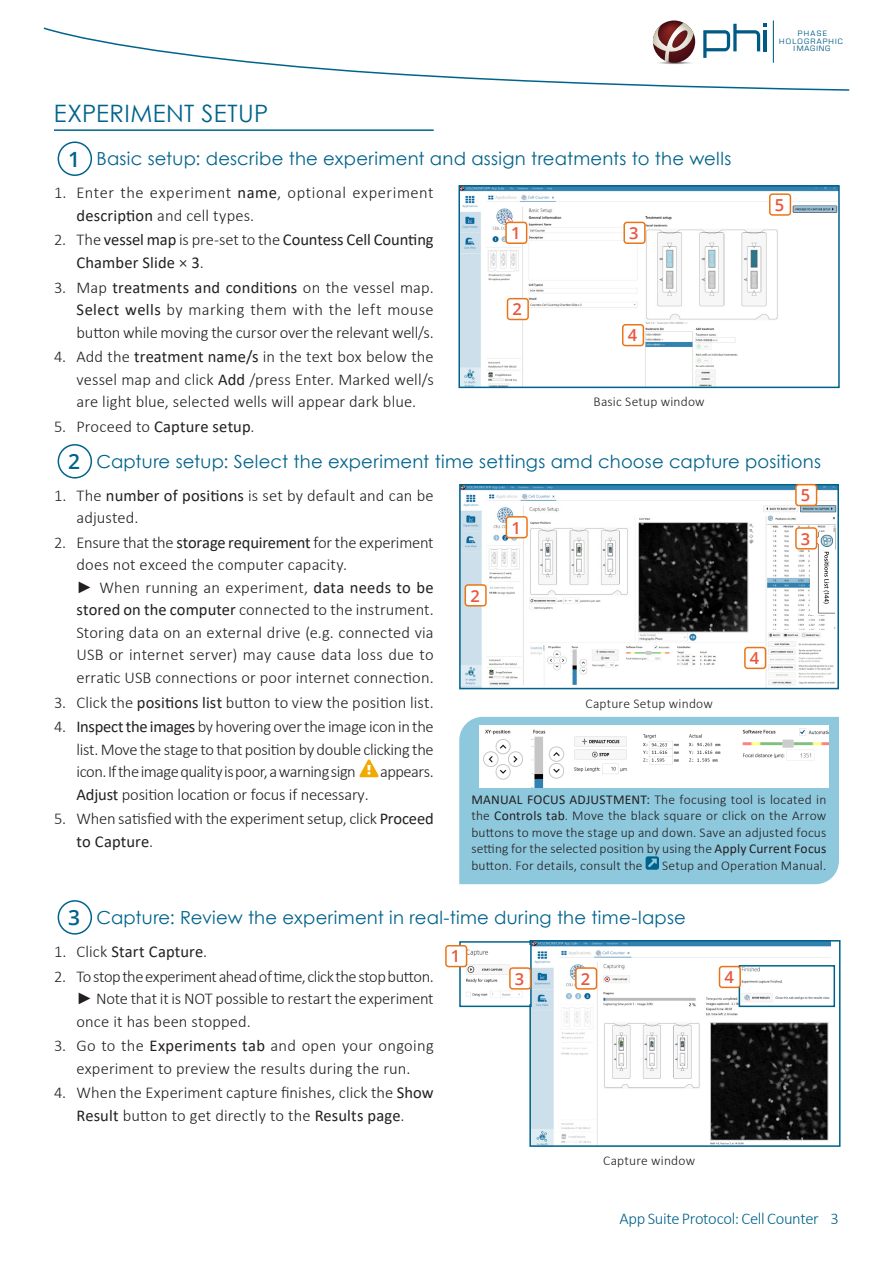
<style>
.page{position:relative;width:893px;height:1263px;background:#fff}
.page>*{position:absolute;margin:0;border:0;box-sizing:border-box;transform-origin:0 0}
.Heading_1{font:24px "Century Gothic";letter-spacing:.015em;color:#00638b}
.Heading_1-2{font:600 21px "Open Sans";color:#00638b}
.Heading_2{font:18px "Century Gothic";letter-spacing:.015em;color:#00638b}
.t1{font:300 16.5px/22.5px "Calibri";letter-spacing:.005em;color:#231f20;text-align:justify}
.t2{font:16.5px/22.5px "Calibri";letter-spacing:.005em;color:#231f20}
.t3{font:300 16.5px/22.5px "Calibri";letter-spacing:.03em;color:#231f20}
.t4{font:300 16.5px/22.5px "Calibri";letter-spacing:-.015em;color:#231f20}
.t5{font:300 16.5px "Calibri";letter-spacing:-.02em;color:#00638b}
.Paragraph{font:600 16.5px "Open Sans";color:#ea563c}
.t6{font:300 16.5px "Calibri";letter-spacing:-.03em;color:#231f20}
.Notes{font:300 13.5px/16.5px "Calibri";letter-spacing:.015em;color:#231f20;text-align:justify}
.Image_text{font:300 13.5px "Calibri";letter-spacing:.015em;color:#231f20}
.t7{font:8.1px/7.8px "Eurostile";letter-spacing:.15em;color:#005a84;text-align:center}
.s1{font-weight:400}
.s2{font-weight:300}
.s3{font-family:"Century Gothic";font-weight:400}
</style>
<div class="page">
<svg style="left:43px;top:26px;width:807px;height:65px"></svg>
<svg style="left:703px;top:24px;width:64px;height:34px"></svg>
<svg style="left:653px;top:20px;width:42px;height:43px"></svg>
<svg style="left:652px;top:23px;width:45px;height:42px"></svg>
<hr style="left:773px;top:20px;width:1px;height:43px;background:#005a84">
<div style="left:459px;top:717px;width:380px;height:167px;background:#8ec8dd"></div>
<hr style="left:54px;top:129px;width:380px;height:2px;background:#00638b">
<div style="left:58px;top:141px;width:34px;height:35px;border:2px solid #00638b;border-radius:50%"></div>
<img style="left:461px;top:188px;width:376px;height:197px">
<div style="left:458px;top:185px;width:382px;height:203px;border:2px solid #00638b"></div>
<div style="left:506px;top:222px;width:21px;height:21px;background:#fff;border-radius:3px"></div>
<div style="left:505px;top:222px;width:22px;height:22px;border:2px solid #eb7516;border-radius:3px"></div>
<div style="left:624px;top:222px;width:21px;height:21px;background:#fff;border-radius:3px"></div>
<div style="left:623px;top:222px;width:23px;height:22px;border:2px solid #eb7516;border-radius:3px"></div>
<div style="left:770px;top:194px;width:20px;height:21px;background:#fff;border-radius:3px"></div>
<div style="left:769px;top:193px;width:22px;height:23px;border:2px solid #eb7516;border-radius:3px"></div>
<div style="left:623px;top:325px;width:20px;height:21px;background:#fff;border-radius:3px"></div>
<div style="left:622px;top:324px;width:22px;height:22px;border:2px solid #eb7516;border-radius:3px"></div>
<div style="left:507px;top:299px;width:21px;height:20px;background:#fff;border-radius:3px"></div>
<div style="left:507px;top:298px;width:22px;height:22px;border:2px solid #eb7516;border-radius:3px"></div>
<img style="left:532px;top:943px;width:299px;height:201px">
<div style="left:529px;top:940px;width:311px;height:207px;border:2px solid #00638b"></div>
<img style="left:462px;top:947px;width:61px;height:51px">
<div style="left:459px;top:941px;width:73px;height:66px;border:2px solid #00638b"></div>
<img style="left:742px;top:968px;width:89px;height:36px">
<div style="left:739px;top:965px;width:96px;height:42px;border:2px solid #00638b"></div>
<div style="left:58px;top:900px;width:34px;height:35px;border:2px solid #00638b;border-radius:50%"></div>
<div style="left:446px;top:946px;width:21px;height:20px;background:#fff;border-radius:3px"></div>
<div style="left:445px;top:945px;width:22px;height:22px;border:2px solid #eb7516;border-radius:3px"></div>
<div style="left:510px;top:968px;width:20px;height:21px;background:#fff;border-radius:3px"></div>
<div style="left:509px;top:967px;width:22px;height:23px;border:2px solid #eb7516;border-radius:3px"></div>
<div style="left:576px;top:968px;width:20px;height:21px;background:#fff;border-radius:3px"></div>
<div style="left:575px;top:967px;width:22px;height:23px;border:2px solid #eb7516;border-radius:3px"></div>
<div style="left:719px;top:966px;width:21px;height:21px;background:#fff;border-radius:3px"></div>
<div style="left:719px;top:966px;width:22px;height:22px;border:2px solid #eb7516;border-radius:3px"></div>
<img style="left:462px;top:487px;width:374px;height:199px">
<div style="left:459px;top:484px;width:380px;height:205px;border:2px solid #00638b"></div>
<svg style="left:359px;top:759px;width:20px;height:18px"></svg>
<div style="left:58px;top:444px;width:34px;height:34px;border:2px solid #00638b;border-radius:50%"></div>
<svg style="left:646px;top:856px;width:13px;height:14px"></svg>
<div style="left:506px;top:517px;width:21px;height:21px;background:#fff;border-radius:3px"></div>
<div style="left:506px;top:516px;width:22px;height:22px;border:2px solid #eb7516;border-radius:3px"></div>
<div style="left:796px;top:485px;width:21px;height:20px;background:#fff;border-radius:3px"></div>
<div style="left:795px;top:484px;width:22px;height:22px;border:2px solid #eb7516;border-radius:3px"></div>
<div style="left:465px;top:585px;width:21px;height:21px;background:#fff;border-radius:3px"></div>
<div style="left:465px;top:584px;width:22px;height:22px;border:2px solid #eb7516;border-radius:3px"></div>
<img style="left:810px;top:532px;width:24px;height:82px">
<div style="left:796px;top:528px;width:21px;height:21px;background:#fff;border-radius:3px"></div>
<div style="left:795px;top:527px;width:22px;height:22px;border:2px solid #eb7516;border-radius:3px"></div>
<div style="left:745px;top:647px;width:20px;height:21px;background:#fff;border-radius:3px"></div>
<div style="left:744px;top:647px;width:22px;height:22px;border:2px solid #eb7516;border-radius:3px"></div>
<img style="left:479px;top:726px;width:349px;height:61px">
<p class="Heading_1" style="left:54px;top:97px;width:216px">EXPERIMENT SETUP</p>
<p class="Heading_2" style="left:97px;top:146px;width:636px">Basic setup: describe the experiment and assign treatments to the wells</p>
<p class="t3" style="left:76px;top:181px;width:359px;text-indent:-22px">1. Enter the experiment <span class="s1">name</span>, optional experiment <span class="s1">description</span> and cell types.</p>
<p class="t2" style="left:76px;top:228px;width:359px;text-indent:-22px"><span class="s2">2. The</span> vessel map <span class="s2">is pre-set to the</span> Countess Cell Counting<br>Chamber Slide <span class="s2">×</span> 3<span class="s2">.</span></p>
<p class="t1" style="left:76px;top:276px;width:359px;text-indent:-22px">3. Map <span class="s1">treatments and conditions</span> on the vessel map.<br><span class="s1">Select wells</span> by marking them with the left mouse button while moving the cursor over the relevant well/s.</p>
<p class="t1" style="left:76px;top:345px;width:359px;text-indent:-22px">4. Add the <span class="s1">treatment name/s</span> in the text box below the vessel map and click <span class="s1">Add</span> /press Enter. Marked well/s are light blue, selected wells will appear dark blue.</p>
<p class="t1" style="left:54px;top:415px;width:202px">5. Proceed to <span class="s1">Capture setup</span>.</p>
<p class="Heading_1-2" style="left:68px;top:145px;width:13px">1</p>
<p class="Paragraph" style="left:511px;top:222px;width:11px">1</p>
<p class="Paragraph" style="left:629px;top:222px;width:11px">3</p>
<p class="Paragraph" style="left:513px;top:298px;width:11px">2</p>
<p class="Paragraph" style="left:628px;top:324px;width:11px">4</p>
<p class="Image_text" style="left:593px;top:393px;width:113px">Basic Setup window</p>
<p class="t7" style="left:779px;top:29px;width:65px">PHASE<br>HOLOGRAPHIC<br>IMAGING</p>
<p class="Paragraph" style="left:775px;top:194px;width:11px">5</p>
<p class="Heading_1-2" style="left:68px;top:447px;width:13px">2</p>
<p class="Heading_2" style="left:97px;top:449px;width:726px">Capture setup: Select the experiment time settings amd choose capture positions</p>
<p class="t1" style="left:76px;top:484px;width:359px;text-indent:-22px">1. The <span class="s1">number of positions</span> is set by default and can be adjusted.</p>
<p class="t1" style="left:76px;top:531px;width:359px;text-align:left;text-indent:-22px">2. Ensure that the <span class="s1">storage requirement</span> for the experiment does not exceed the computer capacity.<br><span class="s3">►</span> When running an experiment, <span class="s1">data needs to be stored on the computer</span> connected to the instrument.<br>Storing data on an external drive (e.g. connected via USB or internet server) may cause data loss due to erratic USB connections or poor internet connection.</p>
<p class="t1" style="left:54px;top:691px;width:381px">3. Click the <span class="s1">positions list</span> button to view the position list.</p>
<p class="t1" style="left:76px;top:715px;width:359px;text-indent:-22px">4. <span class="s1">Inspect the images</span> by hovering over the image icon in the list. Move the stage to that position by double clicking the icon. If the image quality is poor, a warning sign</p>
<p class="Paragraph" style="left:801px;top:484px;width:11px">5</p>
<p class="Paragraph" style="left:511px;top:516px;width:11px">1</p>
<p class="Paragraph" style="left:801px;top:527px;width:11px">3</p>
<p class="Paragraph" style="left:470px;top:584px;width:11px">2</p>
<p class="Paragraph" style="left:750px;top:647px;width:11px">4</p>
<p class="Image_text" style="left:585px;top:696px;width:129px">Capture Setup window</p>
<p class="t6" style="left:380px;top:761px;width:55px">appears.</p>
<p class="t1" style="left:76px;top:783px;width:294px"><span class="s1">Adjust</span> position location or focus if necessary.</p>
<p class="t4" style="left:76px;top:807px;width:359px;text-indent:-22px">5. When satisfied with the experiment setup, click <span class="s1">Proceed to Capture</span>.</p>
<p class="Notes" style="left:471px;top:791px;width:356px"><span class="s1">MANUAL FOCUS ADJUSTMENT:</span> The focusing tool is located in the <span class="s1">Controls tab</span>. Move the black square or click on the Arrow buttons to move the stage up and down. Save an adjusted focus setting for the selected position by using the <span class="s1">Apply Current Focus </span>button. For details, consult the</p>
<p class="Notes" style="left:662px;top:857px;width:166px">Setup and Operation Manual.</p>
<p class="Heading_1-2" style="left:68px;top:903px;width:13px">3</p>
<p class="Heading_2" style="left:97px;top:905px;width:591px">Capture: Review the experiment in real-time during the time-lapse</p>
<p class="t2" style="left:54px;top:940px;width:155px"><span class="s2">1. Click</span> Start Capture<span class="s2">.</span></p>
<p class="t1" style="left:76px;top:965px;width:359px;text-indent:-22px">2. To stop the experiment ahead of time, click the stop button. <span class="s3">►</span> Note that it is NOT possible to restart the experiment once it has been stopped.</p>
<p class="t1" style="left:54px;top:1034px;width:381px;text-align:center">3. Go to the <span class="s1">Experiments tab</span> and open your ongoing experiment to preview the results during the run.</p>
<p class="t1" style="left:54px;top:1081px;width:381px;text-align:center">4. When the Experiment capture finishes, click the <span class="s1">Show<br>Result</span> button to get directly to the <span class="s1">Results page</span>.</p>
<p class="Paragraph" style="left:451px;top:945px;width:11px">1</p>
<p class="Paragraph" style="left:515px;top:967px;width:11px">3</p>
<p class="Paragraph" style="left:581px;top:967px;width:11px">2</p>
<p class="Paragraph" style="left:724px;top:966px;width:11px">4</p>
<p class="Image_text" style="left:603px;top:1152px;width:93px">Capture window</p>
<p class="t5" style="left:619px;top:1208px;width:221px">App Suite Protocol: Cell Counter 3</p>
</div>
